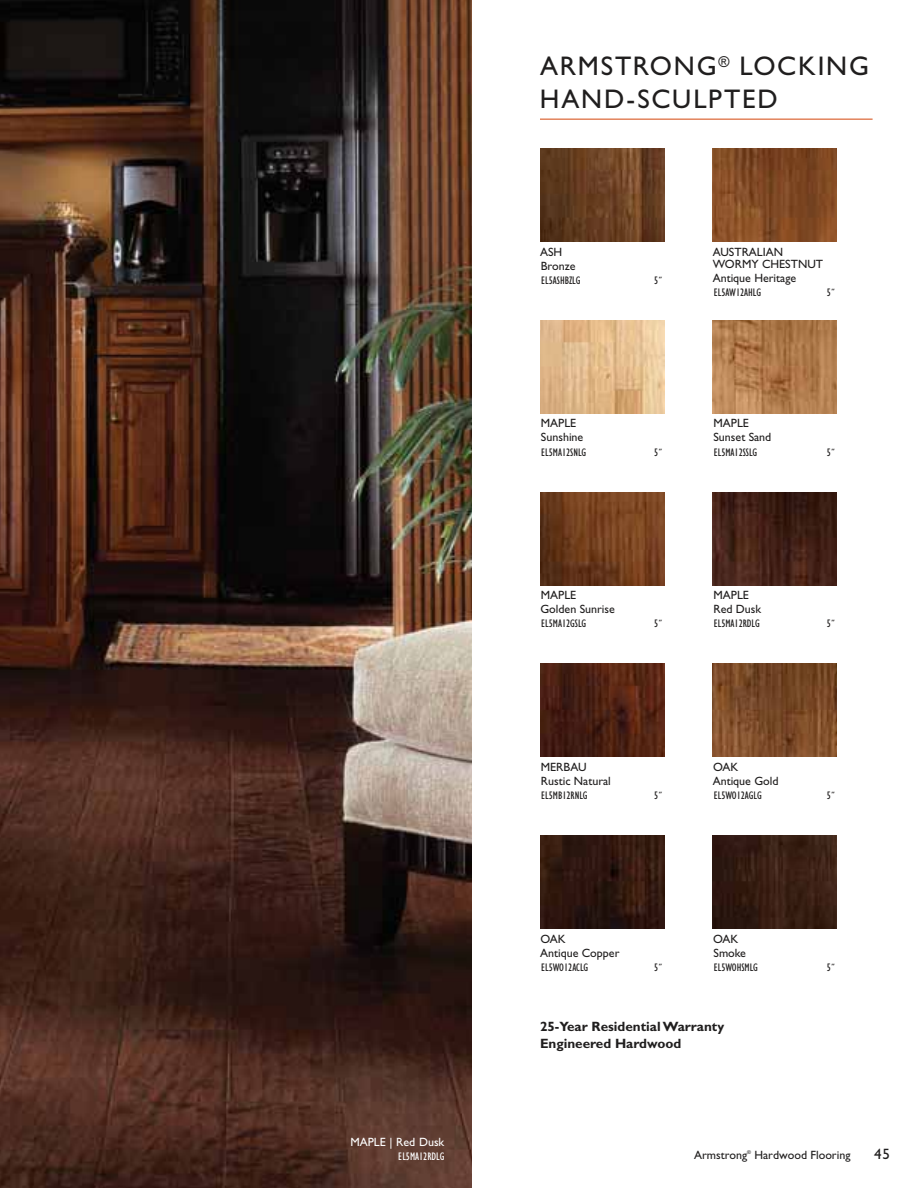
<style>
.page{position:relative;width:918px;height:1188px;background:#fff}
.page>*{position:absolute;margin:0;border:0;box-sizing:border-box;transform-origin:0 0}
.t1{font:27px/33px "Gill Sans";letter-spacing:.065em;color:#201e1e}
.t2{font:15px "Gill Sans";color:#201e1e}
.t3{font:700 13.5px/16.5px "Gill Sans";color:#201e1e}
.t4{font:12px/14.1px "Gill Sans";color:#201e1e}
.t5{font:12px "Gill Sans";color:#fff}
.t6{font:condensed 11.25px "Gill Sans";color:#201e1e}
.t7{font:condensed 11.25px "Gill Sans";color:#fff}
.t8{font:5.25px "Gill Sans";color:#201e1e}
</style>
<div class="page">
<img style="left:0;top:0;width:472px;height:1188px">
<hr style="left:540px;top:119px;width:333px;height:1px;background:#d95a26">
<img style="left:540px;top:148px;width:124px;height:93px">
<img style="left:540px;top:320px;width:124px;height:93px">
<img style="left:540px;top:492px;width:124px;height:93px">
<img style="left:540px;top:664px;width:124px;height:93px">
<img style="left:713px;top:148px;width:124px;height:93px">
<img style="left:713px;top:320px;width:124px;height:93px">
<img style="left:713px;top:492px;width:124px;height:93px">
<img style="left:713px;top:664px;width:124px;height:93px">
<img style="left:540px;top:836px;width:124px;height:93px">
<img style="left:713px;top:836px;width:124px;height:93px">
<h1 class="t1" style="left:540px;top:52px;width:331px">ARMSTRONG<sup>®</sup> LOCKING<br>HAND-SCULPTED</h1>
<p class="t4" style="left:540px;top:246px;width:37px">ASH<br>Bronze</p>
<p class="t6" style="left:541px;top:276px;width:41px">EL5ASHBZLG</p>
<p class="t6" style="left:654px;top:276px;width:9px">5˝</p>
<p class="t4" style="left:541px;top:418px;width:44px">MAPLE<br>Sunshine</p>
<p class="t6" style="left:541px;top:448px;width:47px">EL5MA12SNLG</p>
<p class="t6" style="left:654px;top:448px;width:9px">5˝</p>
<p class="t4" style="left:713px;top:247px;width:112px;line-height:12px">AUSTRALIAN<br>WORMY CHESTNUT</p>
<p class="t4" style="left:713px;top:272px;width:85px">Antique Heritage</p>
<p class="t6" style="left:714px;top:288px;width:49px">EL5AW12AHLG</p>
<p class="t6" style="left:827px;top:288px;width:9px">5˝</p>
<p class="t4" style="left:713px;top:418px;width:59px">MAPLE<br>Sunset Sand</p>
<p class="t6" style="left:714px;top:448px;width:45px">EL5MA12SSLG</p>
<p class="t6" style="left:827px;top:448px;width:9px">5˝</p>
<p class="t4" style="left:540px;top:589px;width:76px">MAPLE<br>Golden Sunrise</p>
<p class="t6" style="left:541px;top:620px;width:47px">EL5MA12GSLG</p>
<p class="t6" style="left:654px;top:620px;width:9px">5˝</p>
<p class="t4" style="left:713px;top:589px;width:49px">MAPLE<br>Red Dusk</p>
<p class="t6" style="left:714px;top:620px;width:48px">EL5MA12RDLG</p>
<p class="t6" style="left:827px;top:620px;width:9px">5˝</p>
<p class="t4" style="left:541px;top:761px;width:72px">MERBAU<br>Rustic Natural</p>
<p class="t6" style="left:541px;top:792px;width:48px">EL5MB12RNLG</p>
<p class="t6" style="left:654px;top:792px;width:9px">5˝</p>
<p class="t4" style="left:713px;top:761px;width:67px">OAK<br>Antique Gold</p>
<p class="t6" style="left:714px;top:792px;width:50px">EL5WO12AGLG</p>
<p class="t6" style="left:827px;top:792px;width:9px">5˝</p>
<p class="t4" style="left:540px;top:933px;width:81px">OAK<br>Antique Copper</p>
<p class="t6" style="left:541px;top:963px;width:49px">EL5WO12ACLG</p>
<p class="t6" style="left:654px;top:963px;width:9px">5˝</p>
<p class="t4" style="left:713px;top:933px;width:34px">OAK<br>Smoke</p>
<p class="t6" style="left:714px;top:963px;width:46px">EL5WOHSMLG</p>
<p class="t6" style="left:827px;top:963px;width:9px">5˝</p>
<p class="t3" style="left:540px;top:1020px;width:186px">25-Year Residential Warranty<br>Engineered Hardwood</p>
<p class="t5" style="left:350px;top:1138px;width:95px">MAPLE | Red Dusk</p>
<p class="t7" style="left:398px;top:1152px;width:48px">EL5MA12RDLG</p>
<p class="t4" style="left:694px;top:1149px;width:55px">Armstrong</p>
<p class="t8" style="left:747px;top:1151px;width:5px">®</p>
<p class="t4" style="left:754px;top:1149px;width:98px">Hardwood Flooring</p>
<p class="t2" style="left:874px;top:1149px;width:17px">45</p>
</div>
